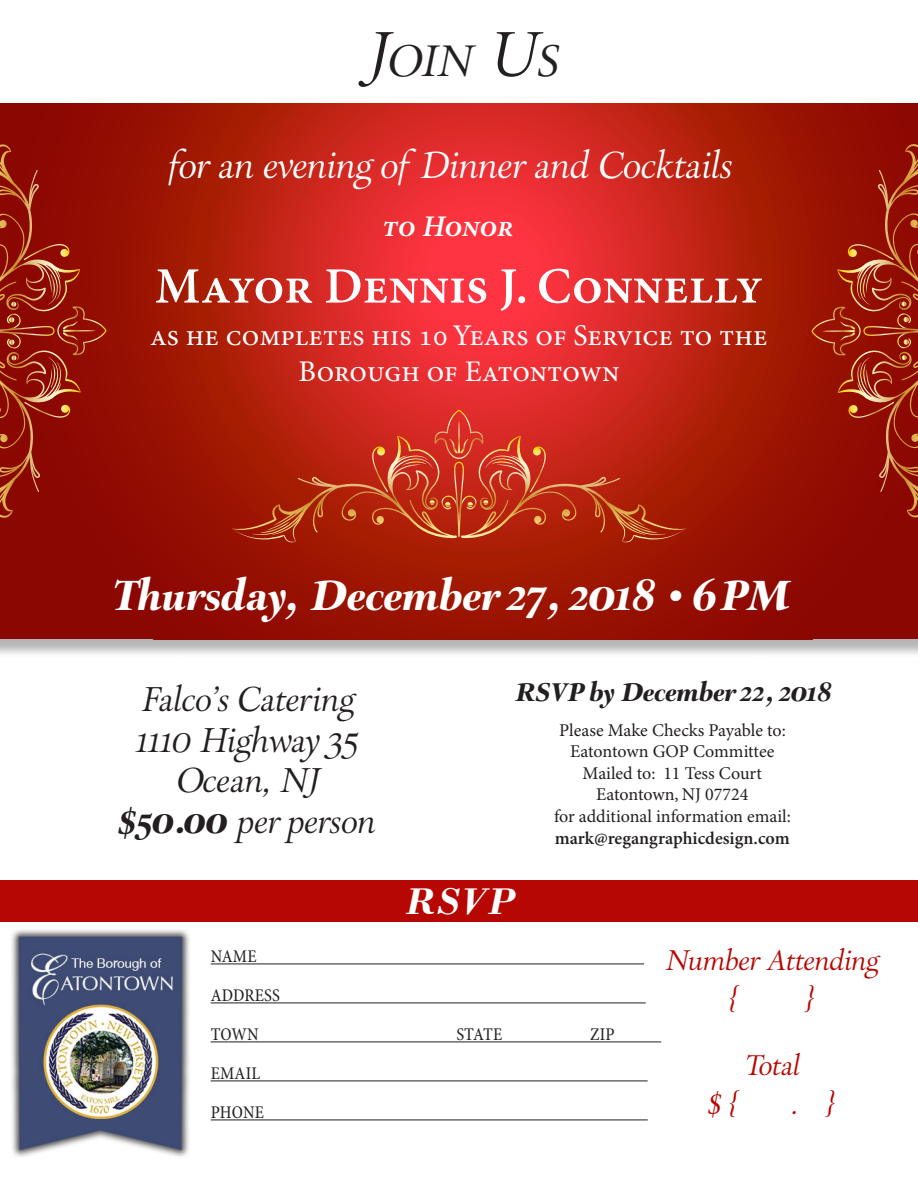
<style>
.page{position:relative;width:918px;height:1188px;background:#fff}
.page>*{position:absolute;margin:0;border:0;box-sizing:border-box;transform-origin:0 0}
.t1{font:600 51px "Minion Pro";color:#fff}
.t2{font:300 44.1px "Park Lane";color:#231f20}
.t3{font:700 42px "Park Lane";color:#fff}
.t4{font:italic 700 39px "Bodoni";color:#fff}
.t5{font:300 37.5px "Park Lane";color:#fff}
.t6{font:300 34.5px "Park Lane";color:#231f20}
.t7{font:30px/36px "Minion Pro";color:#fff;text-align:center}
.t8{font:italic 600 30px "Minion Pro";letter-spacing:-.005em;color:#fff}
.t9{font:300 28.5px/39px "Park Lane";color:#b70702}
.t10{font:700 25.5px "Park Lane";color:#231f20}
.t11{font:18px "Minion Pro";color:#231f20}
.t12{font:condensed 18px "Minion Pro";letter-spacing:.01em;color:#231f20}
.t13{font:600 18px "Minion Pro";color:#231f20}
.s1{font-size:63px}
.s2{font-weight:700}
</style>
<div class="page">
<div style="left:0;top:106px;width:918px;height:552px;background:#231f20;opacity:.33"></div>
<div style="left:122px;top:104px;width:722px;height:534px;background:#930d02"></div>
<svg style="left:130px;top:104px;width:706px;height:526px;background:#920d02"></svg>
<svg style="left:138px;top:104px;width:690px;height:518px;background:#930e02"></svg>
<svg style="left:146px;top:104px;width:674px;height:510px;background:#950f02"></svg>
<svg style="left:154px;top:104px;width:658px;height:502px;background:#971102"></svg>
<svg style="left:162px;top:104px;width:643px;height:494px;background:#981202"></svg>
<svg style="left:169px;top:104px;width:628px;height:486px;background:#9a1302"></svg>
<svg style="left:177px;top:104px;width:612px;height:478px;background:#9b1402"></svg>
<svg style="left:185px;top:104px;width:596px;height:471px;background:#ac1d09"></svg>
<svg style="left:309px;top:104px;width:348px;height:347px;background:#c8251a"></svg>
<svg style="left:312px;top:105px;width:342px;height:343px;background:#c9261b"></svg>
<svg style="left:315px;top:108px;width:337px;height:337px;background:#ca261c"></svg>
<svg style="left:317px;top:111px;width:332px;height:331px;background:#cc261d"></svg>
<svg style="left:320px;top:114px;width:326px;height:326px;background:#cd271e"></svg>
<svg style="left:323px;top:116px;width:320px;height:321px;background:#ce271f"></svg>
<svg style="left:325px;top:119px;width:316px;height:315px;background:#d02720"></svg>
<svg style="left:328px;top:122px;width:310px;height:310px;background:#d12821"></svg>
<svg style="left:331px;top:124px;width:304px;height:305px;background:#d22821"></svg>
<svg style="left:333px;top:127px;width:300px;height:299px;background:#d32823"></svg>
<svg style="left:336px;top:130px;width:294px;height:294px;background:#d42923"></svg>
<svg style="left:339px;top:132px;width:288px;height:289px;background:#d62924"></svg>
<svg style="left:342px;top:135px;width:283px;height:283px;background:#d72925"></svg>
<svg style="left:344px;top:138px;width:278px;height:277px;background:#d82a26"></svg>
<svg style="left:347px;top:141px;width:272px;height:272px;background:#d92a27"></svg>
<svg style="left:350px;top:143px;width:266px;height:267px;background:#db2a28"></svg>
<svg style="left:352px;top:146px;width:262px;height:261px;background:#dc2b29"></svg>
<svg style="left:355px;top:149px;width:256px;height:256px;background:#dd2b2a"></svg>
<svg style="left:358px;top:151px;width:250px;height:251px;background:#de2b2a"></svg>
<svg style="left:360px;top:154px;width:246px;height:245px;background:#df2c2b"></svg>
<svg style="left:363px;top:157px;width:240px;height:240px;background:#e12c2c"></svg>
<svg style="left:366px;top:159px;width:234px;height:235px;background:#e22c2d"></svg>
<svg style="left:369px;top:162px;width:229px;height:229px;background:#e32c2e"></svg>
<svg style="left:371px;top:165px;width:224px;height:223px;background:#e42d2f"></svg>
<svg style="left:374px;top:168px;width:218px;height:218px;background:#e52d30"></svg>
<svg style="left:377px;top:170px;width:212px;height:213px;background:#e62d30"></svg>
<svg style="left:379px;top:173px;width:208px;height:207px;background:#f4313a"></svg>
<div style="left:1px;top:881px;width:917px;height:41px;background:#b70702"></div>
<hr style="left:211px;top:963px;width:433px;height:1px;background:#231f20">
<hr style="left:211px;top:1002px;width:435px;height:1px;background:#231f20">
<hr style="left:211px;top:1041px;width:450px;height:1px;background:#231f20">
<hr style="left:211px;top:1080px;width:437px;height:1px;background:#231f20">
<hr style="left:211px;top:1119px;width:437px;height:1px;background:#231f20">
<svg style="left:628px;top:521px;width:29px;height:12px"></svg>
<svg style="left:232px;top:410px;width:364px;height:132px;background:#be3019"></svg>
<img style="left:12px;top:930px;width:177px;height:227px">
<svg style="left:0;top:145px;width:107px;height:373px;background:#961b0c"></svg>
<svg style="left:811px;top:145px;width:107px;height:373px;background:#9a1e0c"></svg>
<p class="t2" style="left:362px;top:38px;width:195px"><span class="s1">J</span>OIN <span class="s1">U</span>S</p>
<p class="t5" style="left:166px;top:146px;width:565px">for an evening of Dinner and Cocktails</p>
<p class="t8" style="left:382px;top:208px;width:133px">to Honor</p>
<p class="t1" style="left:155px;top:256px;width:609px">Mayor Dennis J. Connelly</p>
<p class="t7" style="left:150px;top:318px;width:619px">as he completes his 10 Years of Service to the<br>Borough of Eatontown</p>
<p class="t3" style="left:108px;top:573px;width:680px">Thursday, December 27, 2018 • 6PM</p>
<p class="t6" style="left:139px;top:682px;width:214px">Falco's Catering</p>
<p class="t6" style="left:134px;top:723px;width:224px">1110 Highway 35</p>
<p class="t6" style="left:174px;top:763px;width:145px">Ocean, NJ</p>
<p class="t6" style="left:118px;top:804px;width:257px"><span class="s2">$50.00</span> per person</p>
<p class="t10" style="left:513px;top:678px;width:319px">RSVP by December 22, 2018</p>
<p class="t11" style="left:559px;top:719px;width:228px">Please Make Checks Payable to:</p>
<p class="t11" style="left:570px;top:741px;width:206px">Eatontown GOP Committee</p>
<p class="t11" style="left:583px;top:762px;width:181px">Mailed to: 11 Tess Court</p>
<p class="t11" style="left:596px;top:784px;width:154px">Eatontown, NJ 07724</p>
<p class="t11" style="left:554px;top:806px;width:238px">for additional information email:</p>
<p class="t13" style="left:555px;top:827px;width:237px">mark@regangraphicdesign.com</p>
<p class="t4" style="left:405px;top:878px;width:111px">RSVP</p>
<p class="t12" style="left:211px;top:946px;width:48px">NAME</p>
<p class="t12" style="left:211px;top:985px;width:71px">ADDRESS</p>
<p class="t12" style="left:211px;top:1024px;width:50px">TOWN</p>
<p class="t12" style="left:456px;top:1024px;width:47px">STATE</p>
<p class="t12" style="left:590px;top:1024px;width:26px">ZIP</p>
<p class="t12" style="left:211px;top:1063px;width:51px">EMAIL</p>
<p class="t12" style="left:211px;top:1102px;width:55px">PHONE</p>
<p class="t9" style="left:726px;top:943px;width:152px;text-indent:-63px">Number Attending {</p>
<p class="t9" style="left:804px;top:982px;width:12px">}</p>
<p class="t9" style="left:742px;top:1048px;width:57px">Total</p>
<p class="t9" style="left:706px;top:1087px;width:31px">$ {</p>
<p class="t9" style="left:790px;top:1087px;width:46px">. }</p>
</div>
